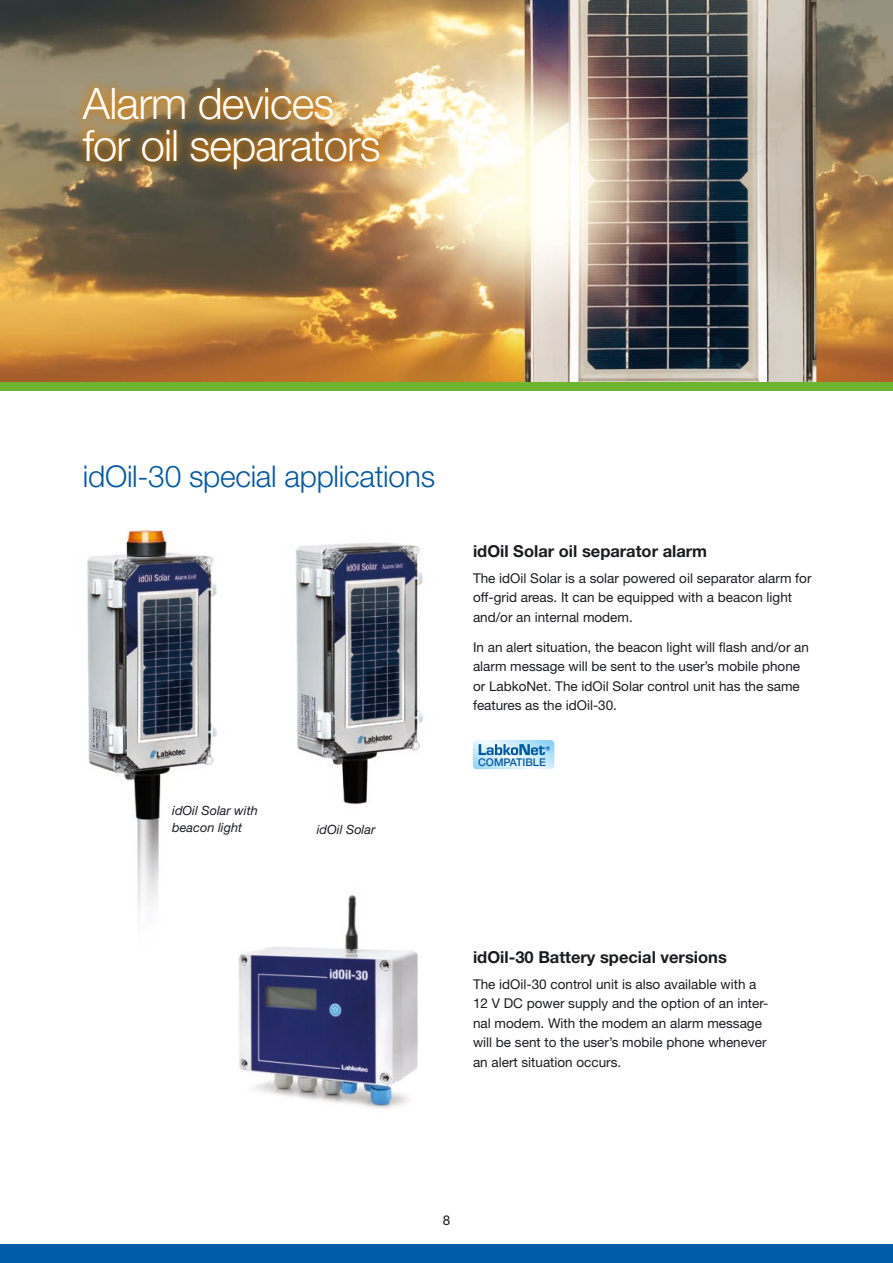
<style>
.page{position:relative;width:893px;height:1263px;background:#fff}
.page>*{position:absolute;margin:0;border:0;box-sizing:border-box;transform-origin:0 0}
.t1{font:300 43.5px/42px "Helvetica Neue";letter-spacing:-.02em;color:#fff}
.t2{font:300 30px "Helvetica Neue";letter-spacing:-.01em;color:#0058a7}
.t3{font:700 16.5px "Helvetica Neue";color:#1b1c20}
.t4{font:13.5px/19.5px "Helvetica Neue";color:#1b1c20}
.t5{font:italic 12.75px/16.5px "Helvetica Neue";color:#1b1c20}
.t6{font:500 10.65px "Helvetica Neue";color:#0058a7}
</style>
<div class="page">
<div style="left:0;top:1244px;width:893px;height:19px;background:#005ca9"></div>
<img style="left:87px;top:530px;width:130px;height:394px">
<img style="left:213px;top:885px;width:205px;height:224px">
<img style="left:296px;top:542px;width:128px;height:263px">
<img style="left:0;top:0;width:893px;height:383px">
<div style="left:72px;top:77px;width:319px;height:104px;background:#de7e00;opacity:.75"></div>
<div style="left:0;top:383px;width:893px;height:8px;background:#6fb431"></div>
<svg style="left:473px;top:740px;width:81px;height:29px"></svg>
<h1 class="t1" style="left:83px;top:82px;width:299px">Alarm devices for oil separators</h1>
<h2 class="t2" style="left:83px;top:458px;width:354px">idOil-30 special applications</h2>
<p class="t5" style="left:172px;top:802px;width:87px">idOil Solar with beacon light</p>
<p class="t5" style="left:317px;top:820px;width:60px">idOil Solar</p>
<p class="t3" style="left:473px;top:541px;width:236px">idOil Solar oil separator alarm</p>
<p class="t4" style="left:473px;top:568px;width:340px">The idOil Solar is a solar powered oil separator alarm for off-grid areas. It can be equipped with a beacon light and/or an internal modem.</p>
<p class="t4" style="left:473px;top:637px;width:338px">In an alert situation, the beacon light will flash and/or an alarm message will be sent to the user’s mobile phone or LabkoNet. The idOil Solar control unit has the same features as the idOil-30.</p>
<p class="t6" style="left:478px;top:755px;width:69px">COMPATIBLE</p>
<p class="t3" style="left:473px;top:947px;width:255px">idOil-30 Battery special versions</p>
<p class="t4" style="left:473px;top:974px;width:297px">The idOil-30 control unit is also available with a 12 V DC power supply and the option of an inter&shy;nal modem. With the modem an alarm message will be sent to the user’s mobile phone whenever an alert situation occurs.</p>
<p class="t4" style="left:443px;top:1210px;width:9px">8</p>
</div>
